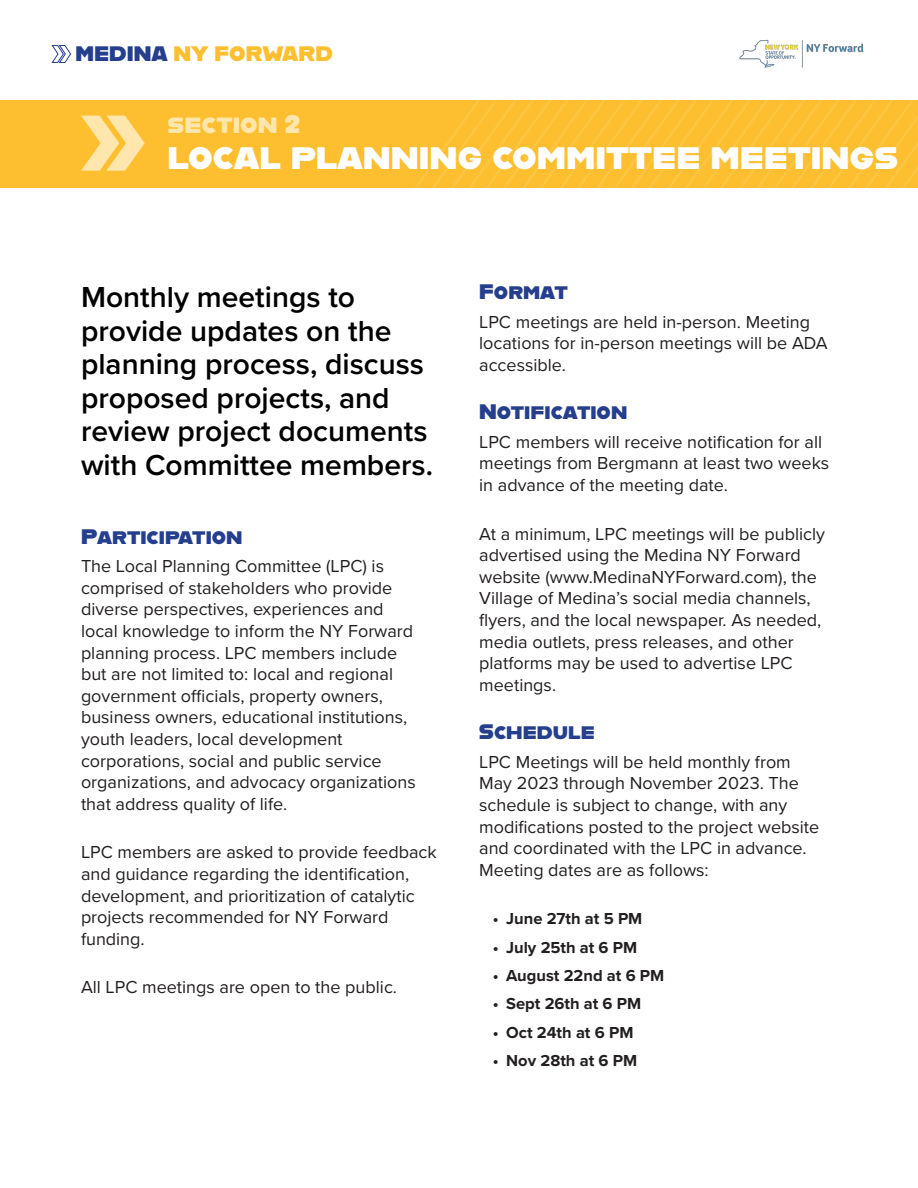
<style>
.page{position:relative;width:918px;height:1188px;background:#fff}
.page>*{position:absolute;margin:0;border:0;box-sizing:border-box;transform-origin:0 0}
.t1{font:36px "Alfarn";color:#fff}
._1_-_Large_Intro_Tex{font:600 30px/33.6px "Proxima Nova";color:#000}
.t2{font:25.5px "Alfarn";color:#fee6ac}
._2_-_Header_1{font:21px "Alfarn";color:#253f8e}
.t3{font:21px "Alfarn";color:#fdbf30}
._4_-_Body_Text{font:18px/21.6px "Proxima Nova";color:#231f20}
.t4{font:700 16.5px "Proxima Nova";color:#231f20}
.s1{color:#253f8e}
</style>
<div class="page">
<svg style="left:51px;top:45px;width:20px;height:18px"></svg>
<img style="left:739px;top:39px;width:125px;height:29px">
<div style="left:0;top:100px;width:31px;height:88px;background:#fdbf30"></div>
<svg style="left:31px;top:100px;width:887px;height:88px;background:#fdbf31"></svg>
<svg style="left:81px;top:116px;width:64px;height:55px;background:#fdd577"></svg>
<p class="t3" style="left:76px;top:41px;width:259px"><span class="s1">MEDINA</span> NY FORWARD</p>
<p class="t2" style="left:168px;top:108px;width:134px">section 2</p>
<p class="t1" style="left:168px;top:134px;width:732px">local planning committee meetings</p>
<p class="_1_-_Large_Intro_Tex" style="left:81px;top:280px;width:354px">Monthly meetings to provide updates on the planning process, discuss proposed projects, and review project documents with Committee members.</p>
<p class="_2_-_Header_1" style="left:81px;top:524px;width:163px">Participation</p>
<p class="_4_-_Body_Text" style="left:81px;top:555px;width:336px">The Local Planning Committee (LPC) is comprised of stakeholders who provide diverse perspectives, experiences and local knowledge to inform the NY Forward planning process. LPC members include but are not limited to: local and regional government officials, property owners, business owners, educational institutions, youth leaders, local development corporations, social and public service organizations, and advocacy organizations that address quality of life.</p>
<p class="_4_-_Body_Text" style="left:81px;top:841px;width:357px">LPC members are asked to provide feedback and guidance regarding the identification, development, and prioritization of catalytic projects recommended for NY Forward funding.</p>
<p class="_4_-_Body_Text" style="left:81px;top:976px;width:318px">All LPC meetings are open to the public.</p>
<p class="_2_-_Header_1" style="left:479px;top:279px;width:90px">Format</p>
<p class="_4_-_Body_Text" style="left:479px;top:310px;width:350px">LPC meetings are held in-person. Meeting locations for in-person meetings will be ADA accessible.</p>
<p class="_2_-_Header_1" style="left:479px;top:400px;width:150px">Notification</p>
<p class="_4_-_Body_Text" style="left:479px;top:430px;width:352px">LPC members will receive notification for all meetings from Bergmann at least two weeks in advance of the meeting date.</p>
<p class="_4_-_Body_Text" style="left:479px;top:522px;width:347px">At a minimum, LPC meetings will be publicly advertised using the Medina NY Forward website (www.MedinaNYForward.com), the Village of Medina’s social media channels, flyers, and the local newspaper. As needed, media outlets, press releases, and other platforms may be used to advertise LPC meetings.</p>
<p class="_2_-_Header_1" style="left:479px;top:720px;width:117px">Schedule</p>
<p class="_4_-_Body_Text" style="left:479px;top:750px;width:342px">LPC Meetings will be held monthly from May 2023 through November 2023. The schedule is subject to change, with any modifications posted to the project website and coordinated with the LPC in advance.<br>Meeting dates are as follows:</p>
<p class="t4" style="left:493px;top:906px;width:151px">• June 27th at 5 PM</p>
<p class="t4" style="left:493px;top:935px;width:146px">• July 25th at 6 PM</p>
<p class="t4" style="left:493px;top:963px;width:173px">• August 22nd at 6 PM</p>
<p class="t4" style="left:493px;top:992px;width:150px">• Sept 26th at 6 PM</p>
<p class="t4" style="left:493px;top:1020px;width:142px">• Oct 24th at 6 PM</p>
<p class="t4" style="left:493px;top:1048px;width:146px">• Nov 28th at 6 PM</p>
</div>
